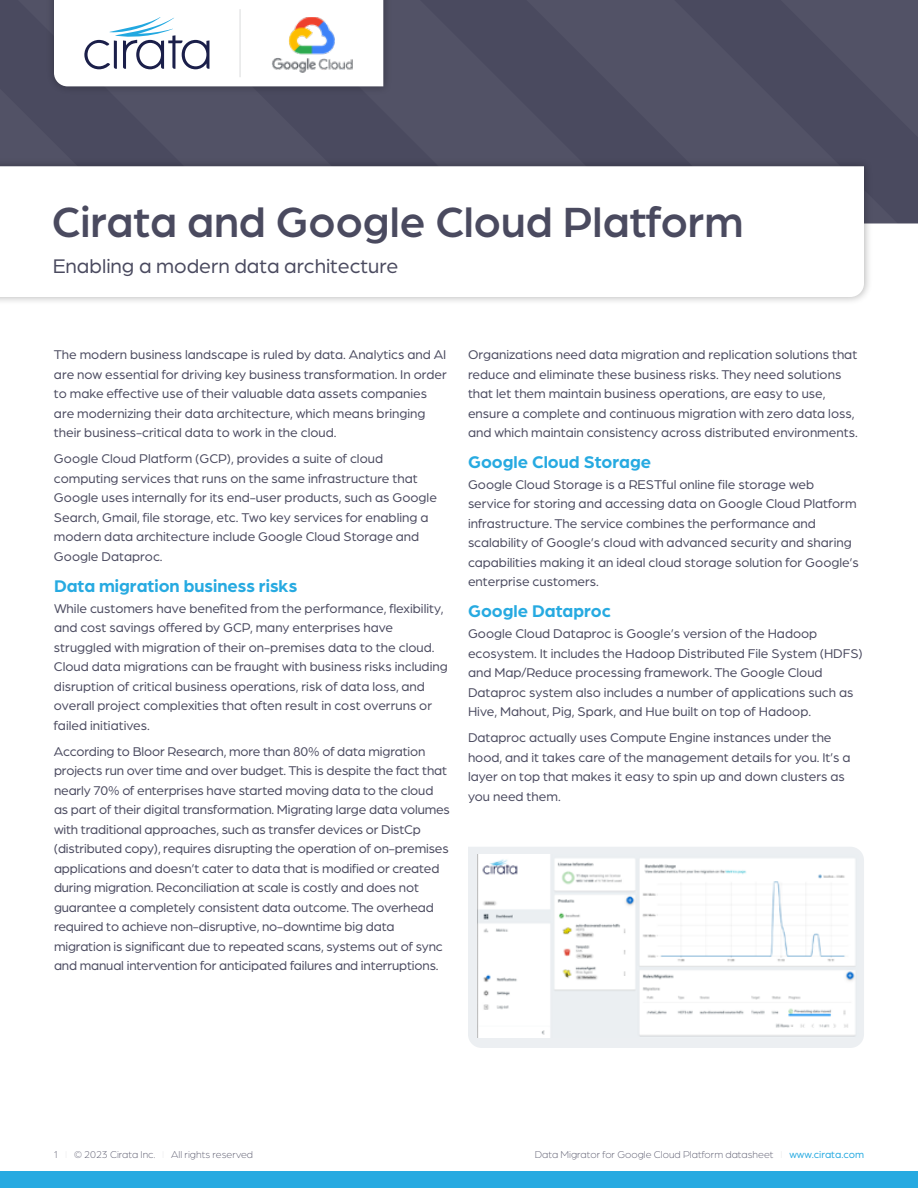
<style>
.page{position:relative;width:918px;height:1188px;background:#fff}
.page>*{position:absolute;margin:0;border:0;box-sizing:border-box;transform-origin:0 0}
.t1{font:500 45px "Arboria";color:#4a4a5f}
.t2{font:21px "Arboria";color:#4a4a5f}
.t3{font:700 18px "Arboria";color:#27aae1}
.t4{font:13.5px/19.5px "Arboria";color:#4a4a5f}
.t5{font:300 10.5px "Arboria";color:#4a4a5f}
.s1{color:#e6e7e8}
.s2{font-weight:400;color:#27aae1}
</style>
<div class="page">
<div style="left:383px;top:0;width:535px;height:224px;background:#525266"></div>
<div style="left:0;top:1172px;width:918px;height:16px;background:#27aae1"></div>
<div style="left:0;top:158px;width:873px;height:147px;background:#000;opacity:.3"></div>
<svg style="left:0;top:166px;width:864px;height:131px"></svg>
<div style="left:46px;top:0;width:346px;height:95px;background:#000;opacity:.3"></div>
<div style="left:468px;top:847px;width:396px;height:201px;background:#eceff2"></div>
<img style="left:477px;top:854px;width:382px;height:184px">
<svg style="left:0;top:0;width:383px;height:224px"></svg>
<h1 class="t1" style="left:52px;top:192px;width:693px">Cirata and Google Cloud Platform</h1>
<h2 class="t2" style="left:53px;top:252px;width:347px">Enabling a modern data architecture</h2>
<p class="t4" style="left:54px;top:344px;width:394px">The modern business landscape is ruled by data. Analytics and AI are now essential for driving key business transformation. In order to make effective use of their valuable data assets companies are modernizing their data architecture, which means bringing their business-critical data to work in the cloud.</p>
<p class="t4" style="left:54px;top:448px;width:385px">Google Cloud Platform (GCP), provides a suite of cloud computing services that runs on the same infrastructure that Google uses internally for its end-user products, such as Google Search, Gmail, file storage, etc. Two key services for enabling a modern data architecture include Google Cloud Storage and Google Dataproc.</p>
<h3 class="t3" style="left:54px;top:573px;width:245px">Data migration business risks</h3>
<p class="t4" style="left:54px;top:598px;width:395px">While customers have benefited from the performance, flexibility, and cost savings offered by GCP, many enterprises have struggled with migration of their on-premises data to the cloud.<br>Cloud data migrations can be fraught with business risks including disruption of critical business operations, risk of data loss, and overall project complexities that often result in cost overruns or failed initiatives.</p>
<p class="t4" style="left:54px;top:741px;width:397px">According to Bloor Research, more than 80% of data migration projects run over time and over budget. This is despite the fact that nearly 70% of enterprises have started moving data to the cloud as part of their digital transformation. Migrating large data volumes with traditional approaches, such as transfer devices or DistCp (distributed copy), requires disrupting the operation of on-premises applications and doesn’t cater to data that is modified or created during migration. Reconciliation at scale is costly and does not guarantee a completely consistent data outcome. The overhead required to achieve non-disruptive, no-downtime big data migration is significant due to repeated scans, systems out of sync and manual intervention for anticipated failures and interruptions.</p>
<p class="t4" style="left:468px;top:344px;width:391px">Organizations need data migration and replication solutions that reduce and eliminate these business risks. They need solutions that let them maintain business operations, are easy to use, ensure a complete and continuous migration with zero data loss, and which maintain consistency across distributed environments.</p>
<h3 class="t3" style="left:468px;top:449px;width:185px">Google Cloud Storage</h3>
<p class="t4" style="left:468px;top:474px;width:392px">Google Cloud Storage is a RESTful online file storage web service for storing and accessing data on Google Cloud Platform infrastructure. The service combines the performance and scalability of Google’s cloud with advanced security and sharing capabilities making it an ideal cloud storage solution for Google’s enterprise customers.</p>
<h3 class="t3" style="left:468px;top:599px;width:145px">Google Dataproc</h3>
<p class="t4" style="left:468px;top:623px;width:396px">Google Cloud Dataproc is Google’s version of the Hadoop ecosystem. It includes the Hadoop Distributed File System (HDFS) and Map/Reduce processing framework. The Google Cloud Dataproc system also includes a number of applications such as Hive, Mahout, Pig, Spark, and Hue built on top of Hadoop.</p>
<p class="t4" style="left:468px;top:728px;width:384px">Dataproc actually uses Compute Engine instances under the hood, and it takes care of the management details for you. It’s a layer on top that makes it easy to spin up and down clusters as you need them.</p>
<p class="t5" style="left:54px;top:1148px;width:201px">1 <span class="s1">I</span> © 2023 Cirata Inc. <span class="s1">I</span> All rights reserved</p>
<p class="t5" style="left:535px;top:1148px;width:331px">Data Migrator for Google Cloud Platform datasheet <span class="s1">I</span> <span class="s2">www.cirata.com</span></p>
</div>
